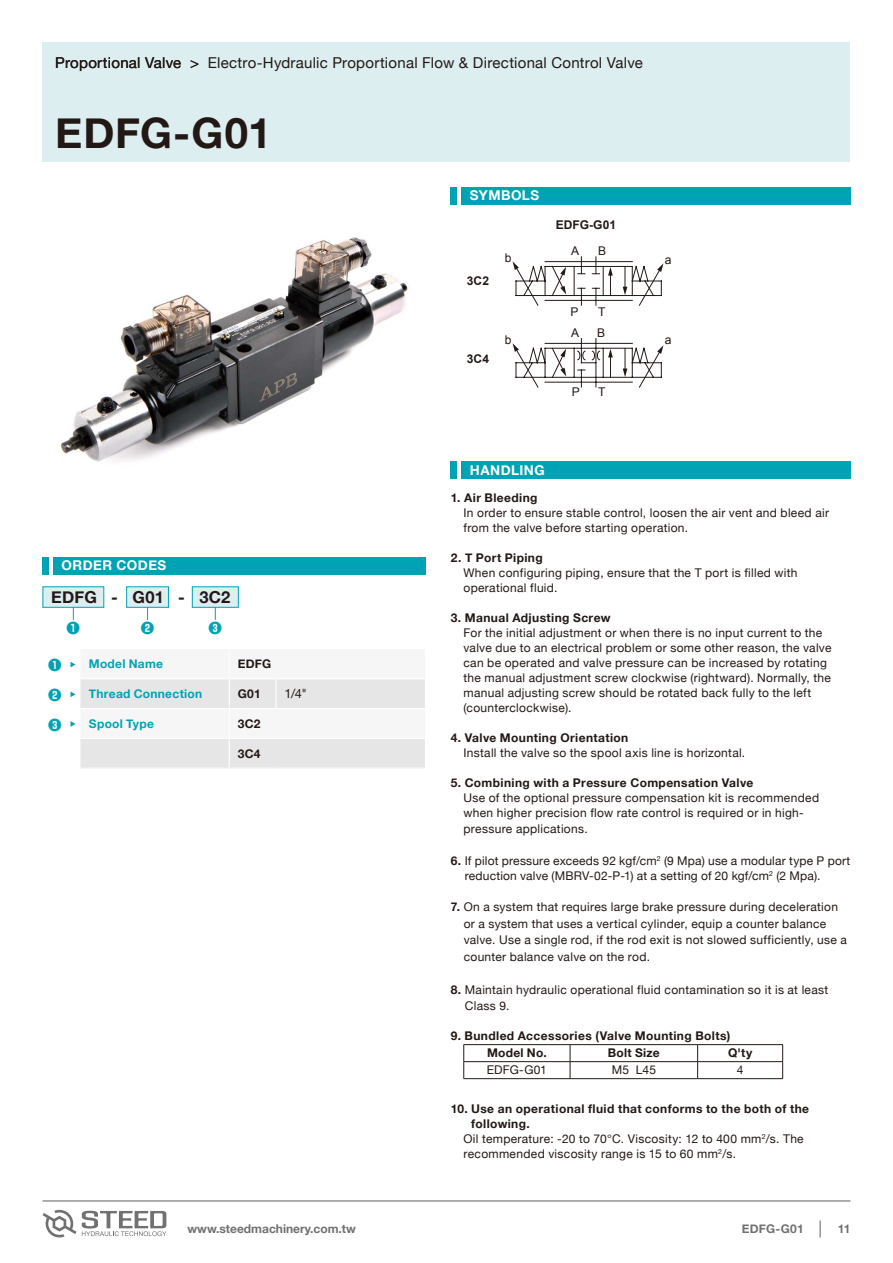
<style>
.page{position:relative;width:893px;height:1263px;background:#fff}
.page>*{position:absolute;margin:0;border:0;box-sizing:border-box;transform-origin:0 0}
.t1{font:700 42px "Helvetica Neue";letter-spacing:.015em;color:#221815}
.t2{font:700 16.5px "Helvetica Neue";letter-spacing:.015em;color:#221815}
.t3{font:15px "Helvetica Neue";letter-spacing:.015em;color:#221815}
.t4{font:700 13.5px "Helvetica Neue";letter-spacing:.035em;color:#fff}
.t5{font:900 13.5px "Maru 123";color:#00a3b4}
.t6{font:12.75px "Helvetica Neue";color:#221815}
.t7{font:12px/15px "Helvetica Neue";letter-spacing:.025em;color:#221815}
.t8{font:700 12px/17.2px "Helvetica Neue";letter-spacing:.03em;color:#221815}
.t9{font:700 12px "Helvetica Neue";color:#727171}
.t10{font:700 12px "Helvetica Neue";letter-spacing:.02em;color:#00a3b4}
.t11{font:12px "Arial";color:#231916}
.t12{font:700 12px "Arial";color:#231916}
.t13{font:10.5px "Arial";color:#231916}
.s1{font-weight:700}
.s2{font-family:"Arial";font-weight:700;color:#231916}
</style>
<div class="page">
<div style="left:43px;top:43px;width:807px;height:119px;background:#ddeef1"></div>
<div style="left:53px;top:557px;width:372px;height:17px;background:#00a3b4"></div>
<div style="left:43px;top:557px;width:6px;height:17px;background:#00a3b4"></div>
<div style="left:461px;top:187px;width:389px;height:17px;background:#00a3b4"></div>
<div style="left:451px;top:187px;width:6px;height:17px;background:#00a3b4"></div>
<svg style="left:70px;top:661px;width:355px;height:107px"></svg>
<div style="left:43px;top:586px;width:61px;height:22px;background:#ddeef1;border:1px solid #00a3b4"></div>
<div style="left:126px;top:586px;width:43px;height:22px;background:#ddeef1;border:1px solid #00a3b4"></div>
<div style="left:192px;top:586px;width:47px;height:22px;background:#ddeef1;border:1px solid #00a3b4"></div>
<svg style="left:73px;top:607px;width:1px;height:13px"></svg>
<svg style="left:147px;top:607px;width:1px;height:13px"></svg>
<svg style="left:215px;top:607px;width:1px;height:13px"></svg>
<div style="left:461px;top:462px;width:389px;height:17px;background:#00a3b4"></div>
<div style="left:451px;top:462px;width:6px;height:17px;background:#00a3b4"></div>
<hr style="left:463px;top:1044px;width:107px;height:1px;background:#221815">
<hr style="left:570px;top:1044px;width:128px;height:1px;background:#221815">
<hr style="left:698px;top:1044px;width:85px;height:1px;background:#221815">
<svg style="left:570px;top:1045px;width:1px;height:33px"></svg>
<svg style="left:697px;top:1045px;width:1px;height:33px"></svg>
<hr style="left:463px;top:1061px;width:107px;height:1px;background:#221815">
<svg style="left:463px;top:1045px;width:1px;height:33px"></svg>
<hr style="left:570px;top:1061px;width:128px;height:1px;background:#221815">
<hr style="left:698px;top:1061px;width:85px;height:1px;background:#221815">
<svg style="left:782px;top:1045px;width:1px;height:33px"></svg>
<hr style="left:463px;top:1078px;width:107px;height:1px;background:#221815">
<hr style="left:570px;top:1078px;width:128px;height:1px;background:#221815">
<hr style="left:698px;top:1078px;width:85px;height:1px;background:#221815">
<img style="left:60px;top:237px;width:348px;height:225px">
<svg style="left:513px;top:256px;width:150px;height:50px"></svg>
<svg style="left:513px;top:338px;width:150px;height:50px"></svg>
<svg style="left:43px;top:1210px;width:123px;height:27px"></svg>
<hr style="left:43px;top:1200px;width:807px;height:1px;background:#727171">
<svg style="left:820px;top:1220px;width:1px;height:17px"></svg>
<p class="t3" style="left:55px;top:52px;width:589px">Proportional Valve &gt; Electro-Hydraulic Proportional Flow &amp; Directional Control Valve</p>
<h1 class="t1" style="left:55px;top:100px;width:218px">EDFG-G01</h1>
<p class="t4" style="left:62px;top:555px;width:106px">ORDER CODES</p>
<h2 class="t2" style="left:51px;top:584px;width:181px">EDFG - G01 - 3C2</h2>
<p class="t5" style="left:67px;top:621px;width:15px">1</p>
<p class="t5" style="left:141px;top:621px;width:15px">2</p>
<p class="t5" style="left:209px;top:621px;width:15px">3</p>
<p class="t5" style="left:48px;top:658px;width:15px">1</p>
<p class="t10" style="left:89px;top:654px;width:76px">Model Name</p>
<p class="t8" style="left:238px;top:656px;width:35px">EDFG</p>
<p class="t5" style="left:48px;top:688px;width:15px">2</p>
<p class="t10" style="left:89px;top:684px;width:115px">Thread Connection</p>
<p class="t8" style="left:238px;top:685px;width:24px">G01</p>
<p class="t6" style="left:285px;top:684px;width:24px">1/4"</p>
<p class="t5" style="left:48px;top:718px;width:15px">3</p>
<p class="t10" style="left:89px;top:714px;width:67px">Spool Type</p>
<p class="t8" style="left:238px;top:715px;width:24px">3C2</p>
<p class="t8" style="left:238px;top:745px;width:24px">3C4</p>
<p class="t4" style="left:470px;top:185px;width:71px">SYMBOLS</p>
<p class="t12" style="left:556px;top:217px;width:62px">EDFG-G01</p>
<p class="t12" style="left:467px;top:273px;width:24px">3C2</p>
<p class="t12" style="left:467px;top:351px;width:24px">3C4</p>
<p class="t11" style="left:571px;top:243px;width:10px">A</p>
<p class="t11" style="left:598px;top:243px;width:10px">B</p>
<p class="t11" style="left:505px;top:250px;width:8px">b</p>
<p class="t11" style="left:665px;top:252px;width:8px">a</p>
<p class="t11" style="left:570px;top:304px;width:10px">P</p>
<p class="t11" style="left:598px;top:304px;width:9px">T</p>
<p class="t11" style="left:571px;top:325px;width:10px">A</p>
<p class="t11" style="left:597px;top:325px;width:10px">B</p>
<p class="t11" style="left:505px;top:332px;width:8px">b</p>
<p class="t11" style="left:665px;top:332px;width:8px">a</p>
<p class="t11" style="left:572px;top:384px;width:10px">P</p>
<p class="t11" style="left:598px;top:384px;width:9px">T</p>
<p class="t4" style="left:470px;top:460px;width:76px">HANDLING</p>
<p class="t7" style="left:463px;top:490px;width:367px;text-indent:-13px"><span class="s1">1. Air Bleeding</span><span class="s2">EDFG-G03, G04<br></span>In order to ensure stable control, loosen the air vent and bleed air from the valve before starting operation.</p>
<p class="t8" style="left:451px;top:549px;width:93px">2. T Port Piping</p>
<p class="t7" style="left:463px;top:565px;width:336px">When configuring piping, ensure that the T port is filled with operational fluid.</p>
<p class="t8" style="left:451px;top:609px;width:161px">3. Manual Adjusting Screw</p>
<p class="t7" style="left:463px;top:625px;width:369px">For the initial adjustment or when there is no input current to the valve due to an electrical problem or some other reason, the valve can be operated and valve pressure can be increased by rotating the manual adjustment screw clockwise (rightward). Normally, the manual adjusting screw should be rotated back fully to the left (counterclockwise).</p>
<p class="t8" style="left:451px;top:729px;width:179px">4. Valve Mounting Orientation</p>
<p class="t7" style="left:463px;top:745px;width:283px">Install the valve so the spool axis line is horizontal.</p>
<p class="t8" style="left:451px;top:774px;width:304px">5. Combining with a Pressure Compensation Valve</p>
<p class="t7" style="left:463px;top:790px;width:357px">Use of the optional pressure compensation kit is recommended when higher precision flow rate control is required or in high-</p>
<p class="t7" style="left:463px;top:822px;width:126px">pressure applications.</p>
<p class="t7" style="left:465px;top:853px;width:387px;text-indent:-14px"><span class="s1">6.</span> If pilot pressure exceeds 92 kgf/cm<sup>2</sup> (9 Mpa) use a modular type P port reduction valve (MBRV-02-P-1) at a setting of 20 kgf/cm<sup>2</sup> (2 Mpa).</p>
<p class="t7" style="left:464px;top:899px;width:385px;line-height:16.5px;text-indent:-13px"><span class="s1">7.</span> On a system that requires large brake pressure during deceleration or a system that uses a vertical cylinder, equip a counter balance valve. Use a single rod, if the rod exit is not slowed sufficiently, use a counter balance valve on the rod.</p>
<p class="t7" style="left:465px;top:982px;width:365px;line-height:16.5px;text-indent:-14px"><span class="s1">8.</span> Maintain hydraulic operational fluid contamination so it is at least<br>Class 9.</p>
<p class="t8" style="left:487px;top:1027px;width:245px;text-indent:-36px">9. Bundled Accessories (Valve Mounting Bolts)<br>Model No.</p>
<p class="t11" style="left:748px;top:511px;width:10px">A</p>
<p class="t11" style="left:775px;top:511px;width:10px">B</p>
<p class="t11" style="left:563px;top:511px;width:10px">A</p>
<p class="t11" style="left:591px;top:511px;width:10px">B</p>
<p class="t11" style="left:493px;top:516px;width:8px">b</p>
<p class="t11" style="left:661px;top:518px;width:8px">a</p>
<p class="t11" style="left:676px;top:517px;width:8px">b</p>
<p class="t11" style="left:749px;top:570px;width:10px">P</p>
<p class="t11" style="left:774px;top:569px;width:9px">T</p>
<p class="t11" style="left:564px;top:570px;width:10px">P</p>
<p class="t11" style="left:590px;top:569px;width:9px">T</p>
<p class="t13" style="left:635px;top:573px;width:17px">DR</p>
<p class="t12" style="left:459px;top:623px;width:24px">3C4</p>
<p class="t11" style="left:564px;top:652px;width:10px">P</p>
<p class="t11" style="left:590px;top:651px;width:9px">T</p>
<p class="t13" style="left:639px;top:654px;width:17px">DR</p>
<p class="t11" style="left:749px;top:652px;width:10px">P</p>
<p class="t11" style="left:775px;top:652px;width:9px">T</p>
<p class="t13" style="left:819px;top:655px;width:17px">DR</p>
<p class="t8" style="left:608px;top:1045px;width:53px">Bolt Size</p>
<p class="t8" style="left:728px;top:1045px;width:26px">Q'ty</p>
<p class="t7" style="left:487px;top:1063px;width:62px">EDFG-G01</p>
<p class="t7" style="left:612px;top:1063px;width:46px">M5 L45</p>
<p class="t7" style="left:737px;top:1063px;width:8px">4</p>
<p class="t8" style="left:451px;top:1100px;width:360px">10. Use an operational fluid that conforms to the both of the</p>
<p class="t8" style="left:471px;top:1115px;width:60px">following.</p>
<p class="t7" style="left:463px;top:1132px;width:342px">Oil temperature: -20 to 70°C. Viscosity: 12 to 400 mm<sup>2</sup>/s. The</p>
<p class="t7" style="left:463px;top:1147px;width:274px">recommended viscosity range is 15 to 60 mm<sup>2</sup>/s.</p>
<p class="t9" style="left:187px;top:1219px;width:170px">www.steedmachinery.com.tw</p>
<p class="t9" style="left:838px;top:1219px;width:14px">11</p>
<p class="t9" style="left:742px;top:1219px;width:63px">EDFG-G01</p>
</div>
